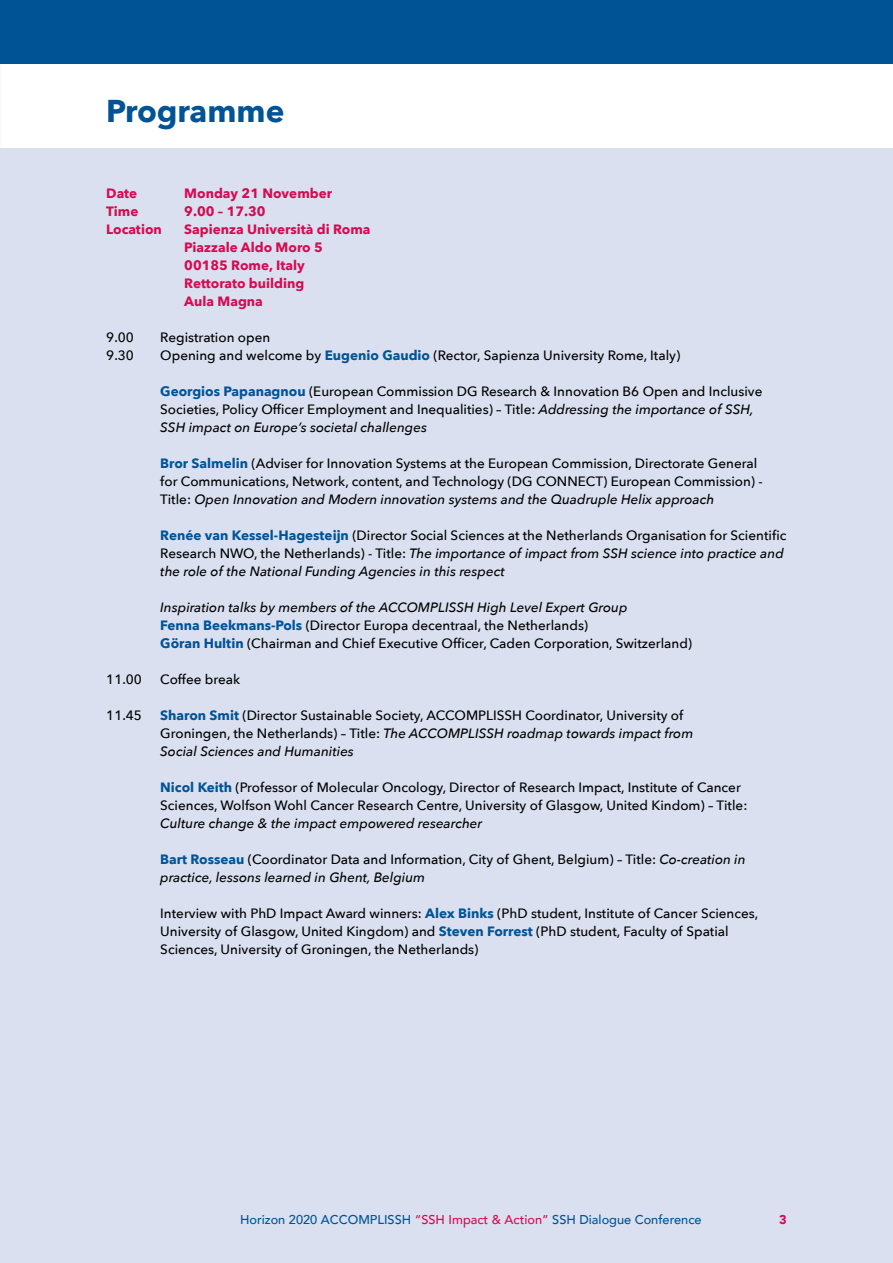
<style>
.page{position:relative;width:893px;height:1263px;background:#fff}
.page>*{position:absolute;margin:0;border:0;box-sizing:border-box;transform-origin:0 0}
.t1{font:700 31.5px "Avenir Next";color:#005496}
.t2{font:500 13.5px/18px "Avenir Next";color:#000}
.t3{font:700 13.5px/18px "Avenir Next";color:#d60b52}
.t4{font:italic 500 13.5px "Avenir Next";color:#000}
.t5{font:500 12.75px "Avenir";color:#005496}
.t6{font:900 12.75px "Avenir";color:#d60b52}
.s1{font-weight:700;color:#005496}
.s2{font-style:italic}
.s3{color:#d60b52}
</style>
<div class="page">
<div style="left:0;top:149px;width:893px;height:1114px;background:#dae0f0"></div>
<div style="left:0;top:0;width:893px;height:64px;background:#005496"></div>
<h1 class="t1" style="left:106px;top:84px;width:180px">Programme</h1>
<p class="t3" style="left:106px;top:184px;width:33px">Date</p>
<p class="t3" style="left:184px;top:184px;width:149px">Monday 21 November</p>
<p class="t3" style="left:106px;top:202px;width:34px">Time</p>
<p class="t3" style="left:184px;top:202px;width:83px">9.00 – 17.30</p>
<p class="t3" style="left:106px;top:220px;width:57px">Location</p>
<p class="t3" style="left:184px;top:220px;width:188px">Sapienza Università di Roma<br>Piazzale Aldo Moro 5<br>00185 Rome, Italy<br>Rettorato building<br>Aula Magna</p>
<p class="t2" style="left:106px;top:328px;width:29px">9.00</p>
<p class="t2" style="left:160px;top:328px;width:112px">Registration open</p>
<p class="t2" style="left:106px;top:346px;width:29px">9.30</p>
<p class="t2" style="left:160px;top:346px;width:521px">Opening and welcome by <span class="s1">Eugenio Gaudio</span> (Rector, Sapienza University Rome, Italy)</p>
<p class="t2" style="left:160px;top:382px;width:604px"><span class="s1">Georgios Papanagnou</span> (European Commission DG Research &amp; Innovation B6 Open and Inclusive<br>Societies, Policy Officer Employment and Inequalities) – Title: <span class="s2">Addressing the importance of SSH,<br>SSH impact on Europe’s societal challenges</span></p>
<p class="t2" style="left:160px;top:454px;width:604px"><span class="s1">Bror Salmelin</span> (Adviser for Innovation Systems at the European Commission, Directorate General for Communications, Network, content, and Technology (DG CONNECT) European Commission) -<br>Title: <span class="s2">Open Innovation and Modern innovation systems and the Quadruple Helix approach</span></p>
<p class="t2" style="left:160px;top:526px;width:628px"><span class="s1">Renée van Kessel-Hagesteijn</span> (Director Social Sciences at the Netherlands Organisation for Scientific<br>Research NWO, the Netherlands) - Title: <span class="s2">The importance of impact from SSH science into practice and the role of the National Funding Agencies in this respect</span></p>
<p class="t2" style="left:160px;top:598px;width:533px"><span class="s2">Inspiration talks by members of the ACCOMPLISSH High Level Expert Group<br></span><span class="s1">Fenna Beekmans-Pols</span> (Director Europa decentraal, the Netherlands)<br><span class="s1">Göran Hultin</span> (Chairman and Chief Executive Officer, Caden Corporation, Switzerland)</p>
<p class="t2" style="left:106px;top:670px;width:37px">11.00</p>
<p class="t2" style="left:160px;top:670px;width:81px">Coffee break</p>
<p class="t2" style="left:106px;top:706px;width:37px">11.45</p>
<p class="t2" style="left:160px;top:706px;width:534px"><span class="s1">Sharon Smit</span> (Director Sustainable Society, ACCOMPLISSH Coordinator, University of<br>Groningen, the Netherlands) – Title: <span class="s2">The ACCOMPLISSH roadmap towards impact from<br>Social Sciences and Humanities</span></p>
<p class="t2" style="left:160px;top:778px;width:589px"><span class="s1">Nicol Keith</span> (Professor of Molecular Oncology, Director of Research Impact, Institute of Cancer<br>Sciences, Wolfson Wohl Cancer Research Centre, University of Glasgow, United Kindom) – Title:</p>
<p class="t4" style="left:160px;top:812px;width:323px">Culture change &amp; the impact empowered researcher</p>
<p class="t2" style="left:160px;top:850px;width:587px"><span class="s1">Bart Rosseau</span> (Coordinator Data and Information, City of Ghent, Belgium) – Title: <span class="s2">Co-creation in practice, lessons learned in Ghent, Belgium</span></p>
<p class="t2" style="left:160px;top:904px;width:600px">Interview with PhD Impact Award winners: <span class="s1">Alex Binks</span> (PhD student, Institute of Cancer Sciences,<br>University of Glasgow, United Kingdom) and <span class="s1">Steven Forrest</span> (PhD student, Faculty of Spatial<br>Sciences, University of Groningen, the Netherlands)</p>
<p class="t5" style="left:240px;top:1209px;width:463px">Horizon 2020 ACCOMPLISSH <span class="s3">“SSH Impact &amp; Action”</span> SSH Dialogue Conference</p>
<p class="t6" style="left:779px;top:1209px;width:9px">3</p>
</div>
